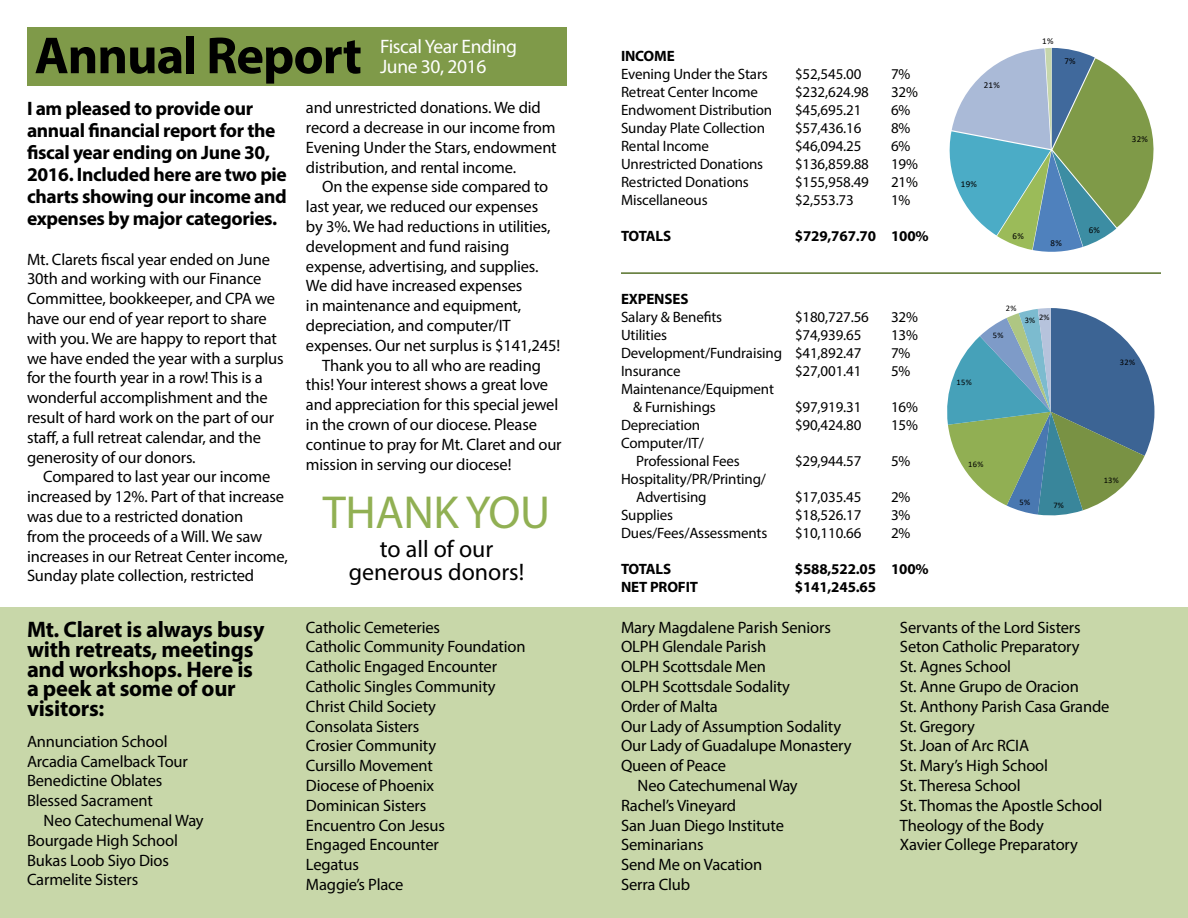
<style>
.page{position:relative;width:1188px;height:918px;background:#fff}
.page>*{position:absolute;margin:0;border:0;box-sizing:border-box;transform-origin:0 0}
.t1{font:700 52.5px "Myriad Pro";letter-spacing:-.02em;color:#000}
.t2{font:46.5px "Myriad Pro";letter-spacing:-.01em;color:#91b053}
.t3{font:24px/22.8px "Myriad Pro";color:#000;text-align:center}
.t4{font:700 22.5px/19.8px "Myriad Pro";letter-spacing:-.01em;color:#000}
.t5{font:700 19.5px/21.9px "Myriad Pro";letter-spacing:-.02em;color:#000}
.t6{font:19.5px/20.4px "Myriad Pro";letter-spacing:-.02em;color:#fff}
.t7{font:16.5px/19.8px "Myriad Pro";letter-spacing:-.01em;color:#000}
.t8{font:15px/18px "Myriad Pro";letter-spacing:-.01em;color:#000}
.t9{font:700 15px "Myriad Pro";letter-spacing:-.01em;color:#000}
.t10{font:9px "Calibri";color:#000}
.t11{font:8.4px "Calibri";letter-spacing:.03em;color:#000}
</style>
<div class="page">
<div style="left:0;top:608px;width:1188px;height:310px;background:#c8d7a9"></div>
<svg style="left:947px;top:308px;width:208px;height:208px"></svg>
<svg style="left:949px;top:47px;width:205px;height:205px"></svg>
<hr style="left:621px;top:272px;width:540px;height:2px;background:#56712a">
<div style="left:27px;top:27px;width:540px;height:59px;background:#7f9a49"></div>
<h1 class="t1" style="left:35px;top:21px;width:329px">Annual Report</h1>
<p class="t6" style="left:380px;top:36px;width:139px">Fiscal Year Ending<br>June 30, 2016</p>
<p class="t5" style="left:27px;top:97px;width:261px">I am pleased to provide our annual financial report for the fiscal year ending on June 30,<br>2016. Included here are two pie charts showing our income and expenses by major categories.</p>
<p class="t7" style="left:27px;top:249px;width:258px">Mt. Clarets fiscal year ended on June 30th and working with our Finance Committee, bookkeeper, and CPA we have our end of year report to share with you. We are happy to report that we have ended the year with a surplus for the fourth year in a row! This is a wonderful accomplishment and the result of hard work on the part of our staff, a full retreat calendar, and the generosity of our donors.</p>
<p class="t7" style="left:27px;top:467px;width:262px;text-indent:16px">Compared to last year our income increased by 12%. Part of that increase was due to a restricted donation<br>from the proceeds of a Will. We saw increases in our Retreat Center income, Sunday plate collection, restricted</p>
<p class="t7" style="left:306px;top:97px;width:252px">and unrestricted donations. We did record a decrease in our income from Evening Under the Stars, endowment distribution, and rental income.</p>
<p class="t7" style="left:322px;top:177px;width:228px">On the expense side compared to</p>
<p class="t7" style="left:306px;top:196px;width:234px">last year, we reduced our expenses</p>
<p class="t7" style="left:306px;top:216px;width:246px">by 3%. We had reductions in utilities,</p>
<p class="t7" style="left:306px;top:236px;width:205px">development and fund raising</p>
<p class="t7" style="left:306px;top:256px;width:234px">expense, advertising, and supplies.</p>
<p class="t7" style="left:306px;top:276px;width:218px">We did have increased expenses</p>
<p class="t7" style="left:306px;top:295px;width:217px">in maintenance and equipment,</p>
<p class="t7" style="left:306px;top:315px;width:206px">depreciation, and computer/IT</p>
<p class="t7" style="left:306px;top:335px;width:256px">expenses. Our net surplus is $141,245!</p>
<p class="t7" style="left:322px;top:355px;width:220px">Thank you to all who are reading</p>
<p class="t7" style="left:306px;top:375px;width:244px">this! Your interest shows a great love</p>
<p class="t7" style="left:306px;top:394px;width:254px">and appreciation for this special jewel</p>
<p class="t7" style="left:306px;top:414px;width:232px">in the crown of our diocese. Please</p>
<p class="t7" style="left:306px;top:434px;width:257px">continue to pray for Mt. Claret and our</p>
<p class="t7" style="left:306px;top:454px;width:207px">mission in serving our diocese!</p>
<h2 class="t2" style="left:323px;top:484px;width:222px">THANK YOU</h2>
<h3 class="t3" style="left:349px;top:537px;width:177px">to all of our generous donors!</h3>
<p class="t9" style="left:621px;top:46px;width:55px">INCOME</p>
<p class="t8" style="left:621px;top:65px;width:148px">Evening Under the Stars</p>
<p class="t8" style="left:795px;top:65px;width:68px">$52,545.00</p>
<p class="t8" style="left:891px;top:65px;width:21px">7%</p>
<p class="t8" style="left:621px;top:83px;width:138px">Retreat Center I ncome</p>
<p class="t8" style="left:795px;top:83px;width:75px">$232,624.98</p>
<p class="t8" style="left:891px;top:83px;width:28px">32%</p>
<p class="t8" style="left:621px;top:101px;width:153px">Endwoment Distribution</p>
<p class="t8" style="left:795px;top:101px;width:68px">$45,695.21</p>
<p class="t8" style="left:891px;top:101px;width:21px">6%</p>
<p class="t8" style="left:621px;top:119px;width:145px">Sunday Plate Collection</p>
<p class="t8" style="left:795px;top:119px;width:68px">$57,436.16</p>
<p class="t8" style="left:891px;top:119px;width:21px">8%</p>
<p class="t8" style="left:621px;top:137px;width:89px">Rental I ncome</p>
<p class="t8" style="left:795px;top:137px;width:68px">$46,094.25</p>
<p class="t8" style="left:891px;top:137px;width:21px">6%</p>
<p class="t8" style="left:621px;top:155px;width:144px">Unrestricted Donations</p>
<p class="t8" style="left:795px;top:155px;width:75px">$136,859.88</p>
<p class="t8" style="left:891px;top:155px;width:28px">19%</p>
<p class="t8" style="left:621px;top:173px;width:129px">Restricted Donations</p>
<p class="t8" style="left:795px;top:173px;width:75px">$155,958.49</p>
<p class="t8" style="left:891px;top:173px;width:28px">21%</p>
<p class="t8" style="left:621px;top:191px;width:88px">Miscellaneous</p>
<p class="t8" style="left:795px;top:191px;width:60px">$2,553.73</p>
<p class="t8" style="left:891px;top:191px;width:21px">1%</p>
<p class="t9" style="left:621px;top:226px;width:52px">TOTALS</p>
<p class="t9" style="left:795px;top:226px;width:135px">$729,767.70 100%</p>
<p class="t9" style="left:621px;top:289px;width:69px">EXPENSES</p>
<p class="t8" style="left:621px;top:308px;width:103px">Salary &amp; Benefits</p>
<p class="t8" style="left:795px;top:308px;width:75px">$180,727.56</p>
<p class="t8" style="left:891px;top:308px;width:28px">32%</p>
<p class="t8" style="left:621px;top:326px;width:48px">Utilities</p>
<p class="t8" style="left:795px;top:326px;width:68px">$74,939.65</p>
<p class="t8" style="left:891px;top:326px;width:28px">13%</p>
<p class="t8" style="left:621px;top:344px;width:242px">Development/Fundraising $41,892.47</p>
<p class="t8" style="left:891px;top:344px;width:21px">7%</p>
<p class="t8" style="left:621px;top:362px;width:61px">I nsurance</p>
<p class="t8" style="left:795px;top:362px;width:68px">$27,001.41</p>
<p class="t8" style="left:891px;top:362px;width:21px">5%</p>
<p class="t8" style="left:633px;top:380px;width:142px;text-indent:-12px">Maintenance/Equipment &amp; Furnishings</p>
<p class="t8" style="left:795px;top:398px;width:68px">$97,919.31</p>
<p class="t8" style="left:891px;top:398px;width:28px">16%</p>
<p class="t8" style="left:621px;top:416px;width:81px">Depreciation</p>
<p class="t8" style="left:795px;top:416px;width:68px">$90,424.80</p>
<p class="t8" style="left:891px;top:416px;width:28px">15%</p>
<p class="t8" style="left:636px;top:434px;width:105px;text-indent:-15px">Computer/IT/<br>Professional Fees</p>
<p class="t8" style="left:795px;top:452px;width:68px">$29,944.57</p>
<p class="t8" style="left:891px;top:452px;width:21px">5%</p>
<p class="t8" style="left:636px;top:470px;width:131px;text-indent:-15px">Hospitality/PR/Printing/<br>Advertising</p>
<p class="t8" style="left:795px;top:488px;width:68px">$17,035.45</p>
<p class="t8" style="left:891px;top:488px;width:21px">2%</p>
<p class="t8" style="left:621px;top:506px;width:54px">Supplies</p>
<p class="t8" style="left:795px;top:506px;width:68px">$18,526.17</p>
<p class="t8" style="left:891px;top:506px;width:21px">3%</p>
<p class="t8" style="left:621px;top:524px;width:148px">Dues/Fees/Assessments</p>
<p class="t8" style="left:795px;top:524px;width:68px">$10,110.66</p>
<p class="t8" style="left:891px;top:524px;width:21px">2%</p>
<p class="t9" style="left:621px;top:559px;width:52px">TOTALS</p>
<p class="t9" style="left:795px;top:559px;width:135px">$588,522.05 100%</p>
<p class="t9" style="left:621px;top:577px;width:79px">NET PROFIT</p>
<p class="t9" style="left:795px;top:577px;width:83px">$141,245.65</p>
<p class="t10" style="left:984px;top:79px;width:18px">21%</p>
<p class="t10" style="left:1042px;top:35px;width:13px">1%</p>
<p class="t10" style="left:1064px;top:55px;width:13px">7%</p>
<p class="t10" style="left:961px;top:178px;width:18px">19%</p>
<p class="t10" style="left:1013px;top:229px;width:13px">6%</p>
<p class="t10" style="left:1051px;top:236px;width:13px">8%</p>
<p class="t10" style="left:1089px;top:224px;width:13px">6%</p>
<p class="t10" style="left:1132px;top:133px;width:18px">32%</p>
<p class="t11" style="left:957px;top:377px;width:17px">15%</p>
<p class="t11" style="left:1006px;top:302px;width:12px">2%</p>
<p class="t11" style="left:993px;top:329px;width:12px">5%</p>
<p class="t11" style="left:1025px;top:313px;width:26px">3% 2%</p>
<p class="t11" style="left:1120px;top:356px;width:17px">32%</p>
<p class="t11" style="left:968px;top:458px;width:17px">16%</p>
<p class="t11" style="left:1019px;top:496px;width:12px">5%</p>
<p class="t11" style="left:1053px;top:500px;width:12px">7%</p>
<p class="t11" style="left:1104px;top:474px;width:17px">13%</p>
<h3 class="t4" style="left:27px;top:619px;width:239px">Mt. Claret is always busy with retreats, meetings and workshops. Here is a peek at some of our visitors:</h3>
<p class="t7" style="left:27px;top:731px;width:162px">Annunciation School<br>Arcadia Camelback Tour<br>Benedictine Oblates<br>Blessed Sacrament</p>
<p class="t7" style="left:27px;top:810px;width:178px;text-indent:17px">Neo Catechumenal Way<br>Bourgade High School<br>Bukas Loob Siyo Dios<br>Carmelite Sisters</p>
<p class="t7" style="left:306px;top:617px;width:221px">Catholic Cemeteries<br>Catholic Community Foundation<br>Catholic Engaged Encounter<br>Catholic Singles Community<br>Christ Child Society<br>Consolata Sisters<br>Crosier Community<br>Cursillo Movement<br>Diocese of Phoenix<br>Dominican Sisters<br>Encuentro Con Jesus<br>Engaged Encounter<br>Legatus<br>Maggie’s Place</p>
<p class="t7" style="left:621px;top:617px;width:211px">Mary Magdalene Parish Seniors</p>
<p class="t7" style="left:621px;top:637px;width:147px">OLPH Glendale Parish</p>
<p class="t7" style="left:621px;top:656px;width:146px">OLPH Scottsdale Men</p>
<p class="t7" style="left:621px;top:676px;width:171px">OLPH Scottsdale Sodality</p>
<p class="t7" style="left:621px;top:696px;width:98px">Order of Malta</p>
<p class="t7" style="left:621px;top:716px;width:222px">Our Lady of Assumption Sodality</p>
<p class="t7" style="left:621px;top:736px;width:232px">Our Lady of Guadalupe Monastery</p>
<p class="t7" style="left:621px;top:755px;width:107px">Queen of Peace</p>
<p class="t7" style="left:638px;top:775px;width:162px">Neo Catechumenal Way</p>
<p class="t7" style="left:621px;top:795px;width:117px">Rachel’s Vineyard</p>
<p class="t7" style="left:621px;top:815px;width:165px">San Juan Diego I nstitute</p>
<p class="t7" style="left:621px;top:835px;width:84px">Seminarians</p>
<p class="t7" style="left:621px;top:854px;width:143px">Send Me on Vacation</p>
<p class="t7" style="left:621px;top:874px;width:71px">Serra Club</p>
<p class="t7" style="left:900px;top:617px;width:211px">Servants of the Lord Sisters<br>Seton Catholic Preparatory<br>St. Agnes School<br>St. Anne Grupo de Oracion<br>St. Anthony Parish Casa Grande<br>St. Gregory<br>St. Joan of Arc RCIA<br>St. Mary’s High School<br>St. Theresa School<br>St. Thomas the Apostle School<br>Theology of the Body<br>Xavier College Preparatory</p>
</div>
